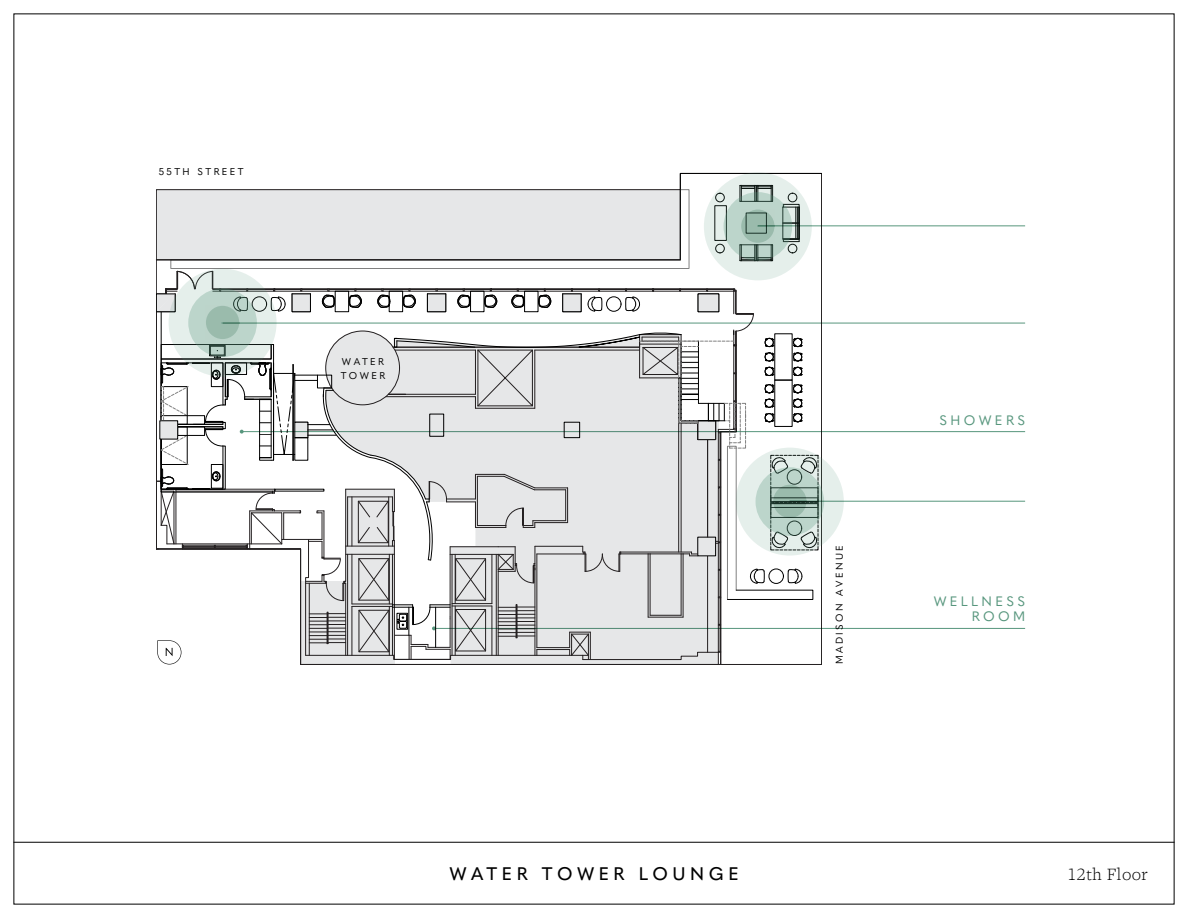
<style>
.page{position:relative;width:1188px;height:918px;background:#fff}
.page>*{position:absolute;margin:0;border:0;box-sizing:border-box;transform-origin:0 0}
.t1{font:500 18px "Quasimoda";letter-spacing:.25em;color:#000}
.t2{font:300 18px "Freight Text Pro";letter-spacing:.025em;color:#000}
.t3{font:13.5px/15px "Quasimoda";letter-spacing:.25em;color:#57967d;text-align:right}
.t4{font:9.75px/13.5px "Quasimoda";letter-spacing:.25em;color:#000}
</style>
<div class="page">
<hr style="left:301px;top:664px;width:417px;height:1px;background:#231f20">
<hr style="left:14px;top:842px;width:1160px;height:1px;background:#000">
<svg style="left:736px;top:448px;width:108px;height:108px"></svg>
<svg style="left:756px;top:467px;width:68px;height:69px"></svg>
<svg style="left:704px;top:172px;width:108px;height:108px"></svg>
<hr style="left:223px;top:323px;width:802px;height:1px;background:#57967d">
<hr style="left:758px;top:225px;width:267px;height:1px;background:#57967d">
<hr style="left:790px;top:501px;width:235px;height:1px;background:#57967d">
<hr style="left:434px;top:628px;width:591px;height:1px;background:#57967d">
<hr style="left:242px;top:431px;width:783px;height:1px;background:#57967d">
<svg style="left:156px;top:185px;width:663px;height:479px"></svg>
<p class="t4" style="left:159px;top:164px;width:87px">55TH STREET</p>
<p class="t4" style="left:341px;top:354px;width:46px">WATER<br>TOWER</p>
<h1 class="t1" style="left:449px;top:860px;width:291px">WATER TOWER LOUNGE</h1>
<p class="t4" style="left:832px;top:664px;width:121px;rotate:-90deg">MADISON AVENUE</p>
<h2 class="t3" style="left:940px;top:411px;width:87px">SHOWERS</h2>
<h2 class="t3" style="left:934px;top:593px;width:93px">WELLNESS<br>ROOM</h2>
<h1 class="t2" style="left:1067px;top:863px;width:82px">12th Floor</h1>
</div>
